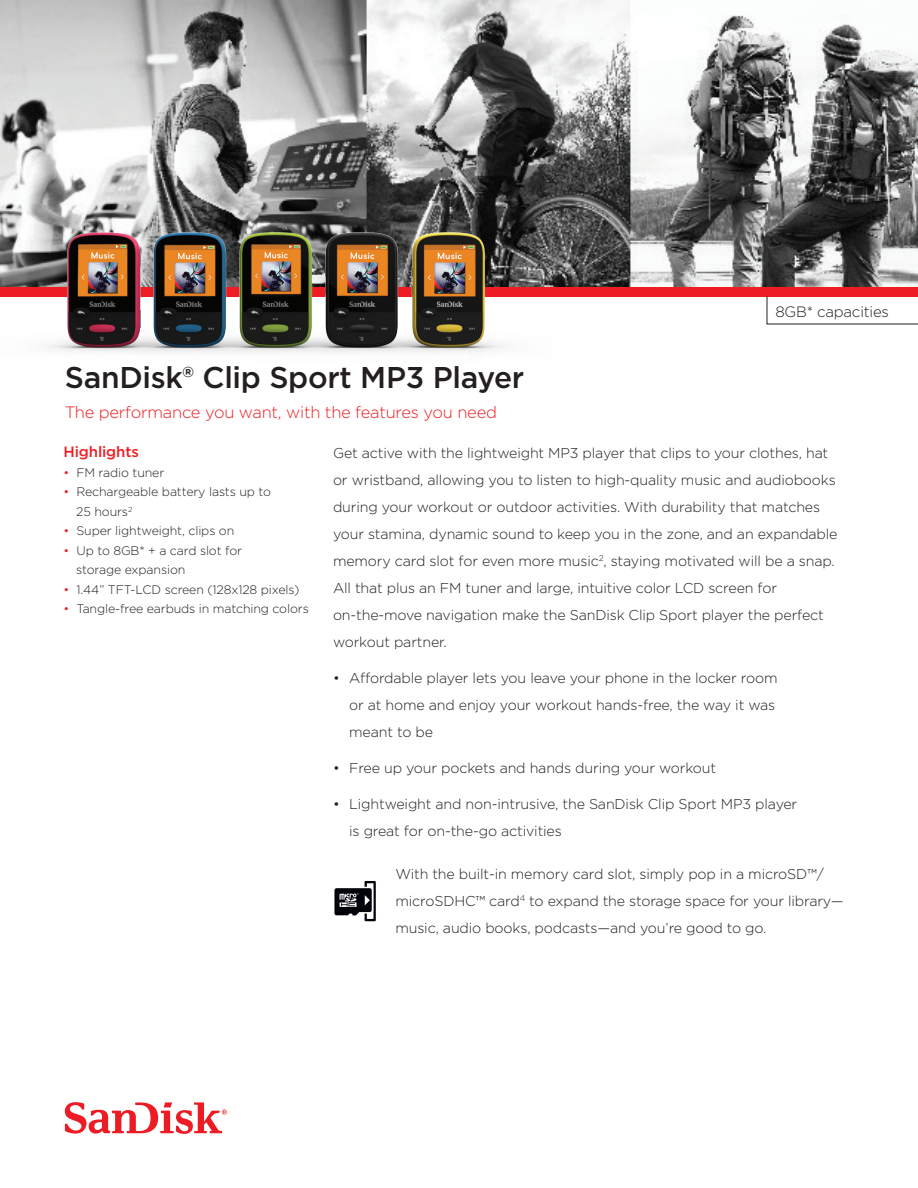
<style>
.page{position:relative;width:918px;height:1188px;background:#fff}
.page>*{position:absolute;margin:0;border:0;box-sizing:border-box;transform-origin:0 0}
.Body-text_run{font:500 30px "Gotham";letter-spacing:-.01em;color:#231f20}
.Front_Subhead_title{font:300 16.5px "Gotham";letter-spacing:-.015em;color:#ee1d23}
.Mouse_copy_-_copyrig{font:300 15px "Gotham";letter-spacing:-.015em;color:#231f20}
.Front_Sidebar_headli{font:500 15px "Gotham";letter-spacing:-.01em;color:#ee1d23}
.Body-text_run-2{font:300 14.25px/27px "Gotham";letter-spacing:-.01em;color:#231f20}
.t1{font:300 12.3px "Gotham";letter-spacing:-.01em;color:#231f20}
.t2{font:300 12.3px "Gotham";color:#ee1d23}
.Body-text_run-3{font:300 8.25px "Gotham";color:#231f20}
.t3{font:300 7.2px "Gotham";color:#231f20}
.s1{font-size:14.25px}
</style>
<div class="page">
<img style="left:0;top:0;width:918px;height:287px">
<div style="left:0;top:287px;width:918px;height:9px;background:#ee1d23"></div>
<svg style="left:65px;top:1102px;width:162px;height:32px"></svg>
<img style="left:2px;top:209px;width:580px;height:144px">
<svg style="left:767px;top:296px;width:151px;height:28px"></svg>
<svg style="left:334px;top:881px;width:42px;height:40px"></svg>
<p class="Body-text_run" style="left:65px;top:358px;width:461px">SanDisk® Clip Sport MP3 Player</p>
<p class="Front_Subhead_title" style="left:65px;top:402px;width:434px">The performance you want, with the features you need</p>
<p class="Mouse_copy_-_copyrig" style="left:775px;top:302px;width:115px">8GB* capacities</p>
<p class="Front_Sidebar_headli" style="left:64px;top:442px;width:77px">Highlights</p>
<p class="t1" style="left:76px;top:465px;width:89px">FM radio tuner</p>
<p class="t2" style="left:64px;top:465px;width:7px">•</p>
<p class="t2" style="left:64px;top:484px;width:7px">•</p>
<p class="t2" style="left:64px;top:523px;width:7px">•</p>
<p class="t2" style="left:64px;top:543px;width:7px">•</p>
<p class="t2" style="left:64px;top:582px;width:7px">•</p>
<p class="t2" style="left:64px;top:601px;width:7px">•</p>
<p class="t1" style="left:76px;top:484px;width:196px">Rechargeable battery lasts up to</p>
<p class="t3" style="left:128px;top:505px;width:6px">2</p>
<p class="t1" style="left:76px;top:504px;width:53px">25 hours</p>
<p class="t1" style="left:76px;top:523px;width:159px">Super lightweight, clips on</p>
<p class="t1" style="left:76px;top:543px;width:167px">Up to 8GB* + a card slot for</p>
<p class="t1" style="left:76px;top:562px;width:111px">storage expansion</p>
<p class="t1" style="left:76px;top:582px;width:225px">1.44” TFT-LCD screen (128x128 pixels(</p>
<p class="t1" style="left:76px;top:601px;width:234px">Tangle-free earbuds in matching colors</p>
<p class="Body-text_run-2" style="left:333px;top:439px;width:497px">Get active with the lightweight MP3 player that clips to your clothes, hat</p>
<p class="Body-text_run-2" style="left:333px;top:466px;width:504px">or wristband, allowing you to listen to high-quality music and audiobooks</p>
<p class="Body-text_run-2" style="left:333px;top:493px;width:489px">during your workout or outdoor activities. With durability that matches</p>
<p class="Body-text_run-2" style="left:333px;top:520px;width:506px">your stamina, dynamic sound to keep you in the zone, and an expandable</p>
<p class="Body-text_run-2" style="left:611px;top:547px;width:225px">staying motivated will be a snap.</p>
<p class="Body-text_run-3" style="left:599px;top:553px;width:10px">2<span class="s1">,</span></p>
<p class="Body-text_run-2" style="left:333px;top:547px;width:493px">memory card slot for even more music<br>All that plus an FM tuner and large, intuitive color LCD screen for on-the-move navigation make the SanDisk Clip Sport player the perfect workout partner.</p>
<p class="Body-text_run-2" style="left:349px;top:664px;width:430px">Affordable player lets you leave your phone in the locker room</p>
<p class="Body-text_run-2" style="left:333px;top:664px;width:8px">•</p>
<p class="Body-text_run-2" style="left:333px;top:754px;width:8px">•</p>
<p class="Body-text_run-2" style="left:333px;top:790px;width:8px">•</p>
<p class="Body-text_run-2" style="left:349px;top:691px;width:428px">or at home and enjoy your workout hands-free, the way it was meant to be</p>
<p class="Body-text_run-2" style="left:349px;top:754px;width:368px">Free up your pockets and hands during your workout</p>
<p class="Body-text_run-2" style="left:349px;top:790px;width:450px">Lightweight and non-intrusive, the SanDisk Clip Sport MP3 player</p>
<p class="Body-text_run-2" style="left:349px;top:817px;width:214px">is great for on-the-go activities</p>
<p class="Body-text_run-2" style="left:529px;top:860px;width:316px;text-indent:-134px">With the built-in memory card slot, simply pop in a microSDTM/<br>to expand the storage space for your library—</p>
<p class="Body-text_run-3" style="left:520px;top:893px;width:7px">4</p>
<p class="Body-text_run-2" style="left:395px;top:887px;width:373px">microSDHC™ card<br>music, audio books, podcasts—and you r e’ good to go.</p>
</div>
